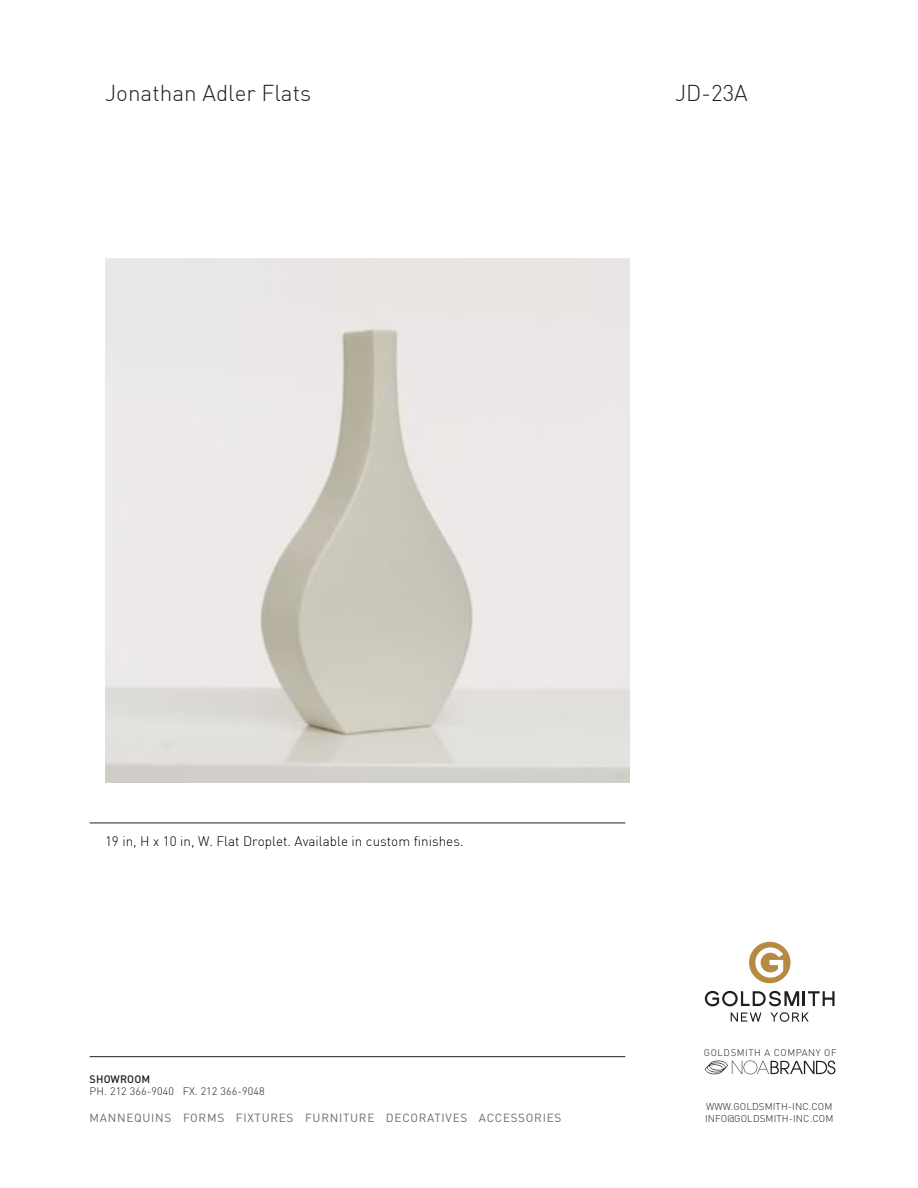
<style>
.page{position:relative;width:918px;height:1188px;background:#fff}
.page>*{position:absolute;margin:0;border:0;box-sizing:border-box;transform-origin:0 0}
.t1{font:300 22.5px "DIN Pro";color:#231f20}
.t2{font:300 13.5px "DIN Pro";color:#000}
.t3{font:11.7px "DIN";letter-spacing:.06em;color:#6c6d70}
.t4{font:300 10.8px "DIN";letter-spacing:.01em;color:#231f20}
.t5{font:500 10.8px "DIN";letter-spacing:.01em;color:#231f20}
.t6{font:300 9.75px "DIN";letter-spacing:.01em;color:#231f20}
.t7{font:300 9.6px "DIN";letter-spacing:.06em;color:#231f20}
</style>
<div class="page">
<hr style="left:90px;top:823px;width:535px;height:1px;background:#231f20">
<hr style="left:90px;top:1056px;width:535px;height:1px;background:#231f20">
<div style="left:749px;top:942px;width:42px;height:41px;background:#b68b41;border-radius:50%"></div>
<svg style="left:705px;top:991px;width:130px;height:15px"></svg>
<svg style="left:731px;top:1013px;width:30px;height:9px"></svg>
<svg style="left:770px;top:1012px;width:39px;height:10px"></svg>
<svg style="left:755px;top:947px;width:28px;height:31px"></svg>
<svg style="left:705px;top:1061px;width:130px;height:13px"></svg>
<img style="left:105px;top:258px;width:525px;height:525px">
<h1 class="t1" style="left:105px;top:83px;width:208px">Jonathan Adler Flats</h1>
<h1 class="t1" style="left:675px;top:83px;width:74px">JD-23A</h1>
<p class="t2" style="left:105px;top:836px;width:360px">19 in, H x 10 in, W. Flat Droplet. Available in custom finishes.</p>
<p class="t5" style="left:90px;top:1072px;width:62px">SHOWROOM</p>
<p class="t4" style="left:90px;top:1085px;width:177px">PH. 212 366-9040 FX. 212 366-9048</p>
<p class="t3" style="left:90px;top:1110px;width:473px">MANNEQUINS FORMS FIXTURES FURNITURE DECORATIVES ACCESSORIES</p>
<p class="t7" style="left:704px;top:1047px;width:134px">GOLDSMITH A COMPANY OF</p>
<p class="t6" style="left:706px;top:1100px;width:128px">WWW.GOLDSMITH-INC.COM</p>
<p class="t6" style="left:705px;top:1112px;width:130px">INFO@GOLDSMITH-INC.COM</p>
</div>
